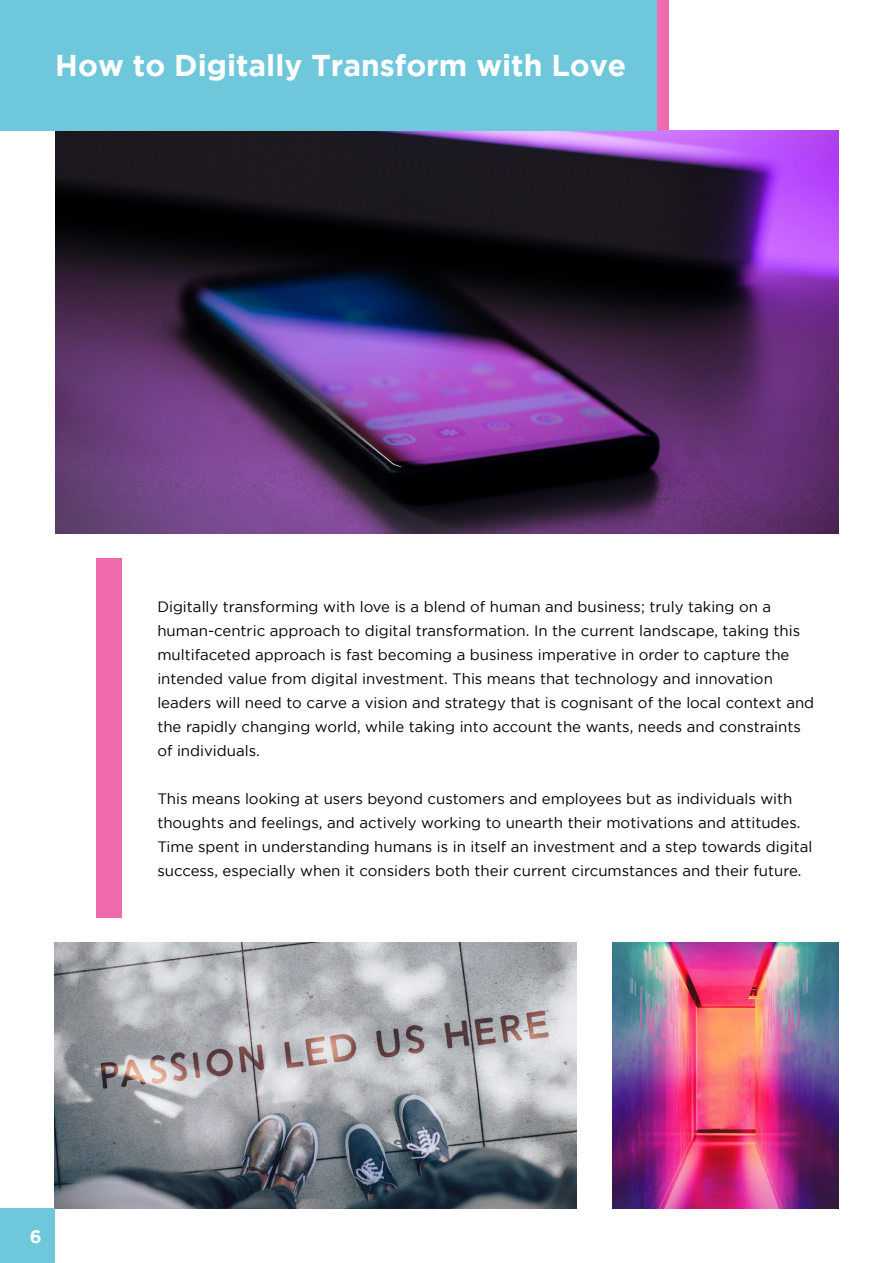
<style>
.page{position:relative;width:893px;height:1263px;background:#fff}
.page>*{position:absolute;margin:0;border:0;box-sizing:border-box;transform-origin:0 0}
.t1{font:700 30px "Gotham";color:#fff}
.t2{font:700 18px "Gotham";color:#fff}
.t3{font:15px/24px "Gotham";color:#000}
</style>
<div class="page">
<div style="left:85px;top:0;width:584px;height:130px;background:#f06bad"></div>
<img style="left:55px;top:130px;width:784px;height:403px">
<div style="left:0;top:0;width:657px;height:130px;background:#6fc7db"></div>
<img style="left:612px;top:942px;width:227px;height:267px">
<img style="left:54px;top:942px;width:523px;height:267px">
<div style="left:96px;top:558px;width:25px;height:359px;background:#f06bad"></div>
<div style="left:0;top:1209px;width:54px;height:54px;background:#6fc7db"></div>
<h1 class="t1" style="left:55px;top:48px;width:572px">How to Digitally Transform with Love</h1>
<p class="t3" style="left:157px;top:595px;width:658px">Digitally transforming with love is a blend of human and business; truly taking on a human-centric approach to digital transformation. In the current landscape, taking this multifaceted approach is fast becoming a business imperative in order to capture the intended value from digital investment. This means that technology and innovation leaders will need to carve a vision and strategy that is cognisant of the local context and the rapidly changing world, while taking into account the wants, needs and constraints of individuals.</p>
<p class="t3" style="left:157px;top:787px;width:657px">This means looking at users beyond customers and employees but as individuals with thoughts and feelings, and actively working to unearth their motivations and attitudes.<br>Time spent in understanding humans is in itself an investment and a step towards digital success, especially when it considers both their current circumstances and their future.</p>
<p class="t2" style="left:30px;top:1226px;width:13px">6</p>
</div>
